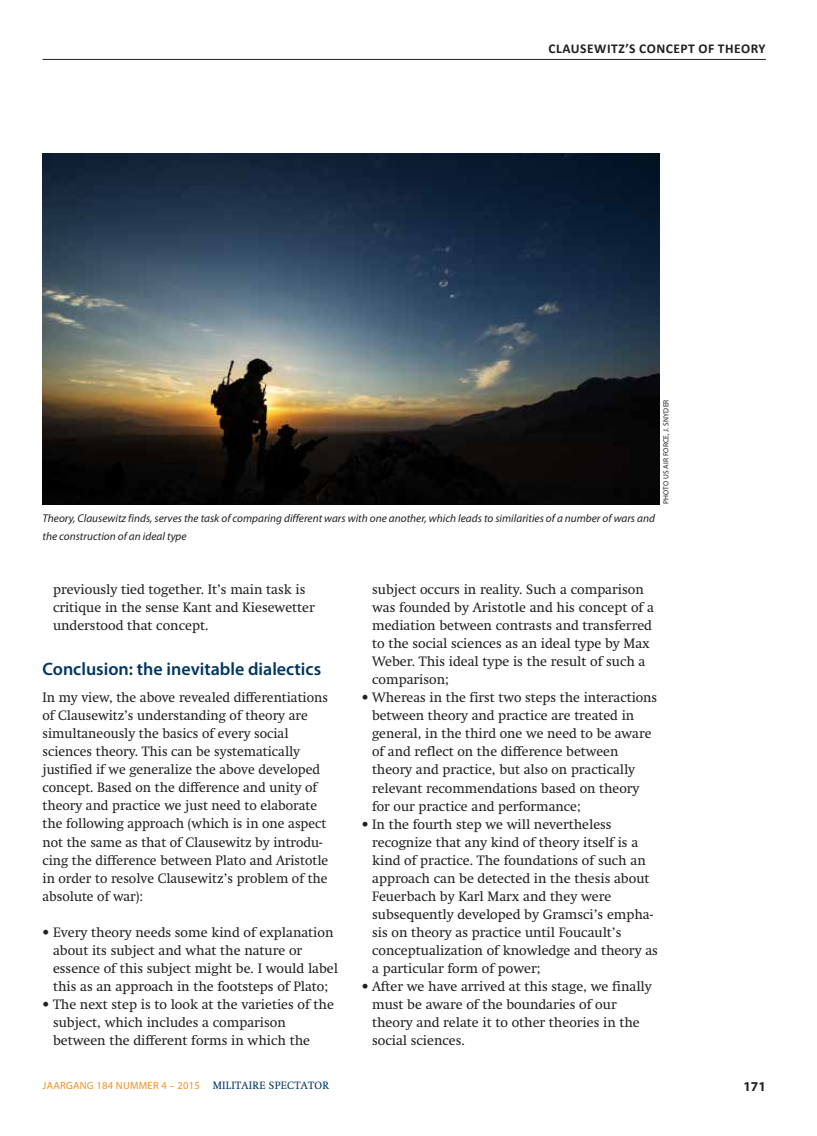
<style>
.page{position:relative;width:817px;height:1136px;background:#fff}
.page>*{position:absolute;margin:0;border:0;box-sizing:border-box;transform-origin:0 0}
.t1{font:600 18px "Myriad Pro";color:#003562}
.t2{font:13.5px/18px "Swift";color:#231f20}
.t3{font:700 13.5px "Calibri";letter-spacing:.04em;color:#231f20}
.t4{font:700 13.5px "Myriad Pro";color:#231f20}
.t5{font:italic 11.25px/18px "Myriad Pro";color:#231f20}
.t6{font:10.5px "Myriad Pro";letter-spacing:.025em;color:#f68f1e}
.t7{font:7.5px "Myriad Pro";letter-spacing:.02em;color:#231f20}
.s1{font-family:"Swift";color:#003562}
</style>
<div class="page">
<hr style="left:43px;top:59px;width:722px;height:1px;background:#231f20">
<img style="left:43px;top:153px;width:616px;height:351px">
<p class="t3" style="left:548px;top:40px;width:218px">CLAUSEWITZ’S CONCEPT OF THEORY</p>
<p class="t5" style="left:43px;top:509px;width:613px">Theory, Clausewitz finds, serves the task of comparing different wars with one another, which leads to similarities of a number of wars and the construction of an ideal type</p>
<p class="t7" style="left:661px;top:504px;width:105px;rotate:-90deg">Photo US Air Force, J. Snyder</p>
<p class="t2" style="left:53px;top:580px;width:263px">previously tied together. It’s main task is critique in the sense Kant and Kiesewetter understood that concept.</p>
<h1 class="t1" style="left:43px;top:659px;width:280px">Conclusion: the inevitable dialectics</h1>
<p class="t2" style="left:43px;top:688px;width:287px">In my view, the above revealed differentiations of Clausewitz’s understanding of theory are simultaneously the basics of every social sciences theory. This can be systematically justified if we generalize the above developed concept. Based on the difference and unity of theory and practice we just need to elaborate the following approach (which is in one aspect not the same as that of Clausewitz by introdu&shy;cing the difference between Plato and Aristotle in order to resolve Clausewitz’s problem of the absolute of war):</p>
<p class="t2" style="left:53px;top:922px;width:286px;text-indent:-10px">• Every theory needs some kind of explanation about its subject and what the nature or essence of this subject might be. I would label this as an approach in the footsteps of Plato;</p>
<p class="t2" style="left:53px;top:994px;width:282px;text-indent:-10px">• The next step is to look at the varieties of the subject, which includes a comparison between the different forms in which the</p>
<p class="t2" style="left:372px;top:580px;width:283px">subject occurs in reality. Such a comparison was founded by Aristotle and his concept of a mediation between contrasts and transferred to the social sciences as an ideal type by Max Weber. This ideal type is the result of such a comparison;</p>
<p class="t2" style="left:372px;top:688px;width:287px;text-indent:-10px">• Whereas in the first two steps the interactions between theory and practice are treated in general, in the third one we need to be aware of and reflect on the difference between theory and practice, but also on practically relevant recommendations based on theory for our practice and performance;</p>
<p class="t2" style="left:372px;top:814px;width:287px;text-indent:-10px">• In the fourth step we will nevertheless recognize that any kind of theory itself is a kind of practice. The foundations of such an approach can be detected in the thesis about Feuerbach by Karl Marx and they were subsequently developed by Gramsci’s empha&shy;sis on theory as practice until Foucault’s conceptualization of knowledge and theory as a particular form of power;</p>
<p class="t2" style="left:372px;top:976px;width:281px;text-indent:-10px">• After we have arrived at this stage, we finally must be aware of the boundaries of our theory and relate it to other theories in the social sciences.</p>
<p class="t6" style="left:43px;top:1079px;width:288px">JAARGANG 184 NUMMER 4 – 2015 <span class="s1">MILITAIRE SPECTATOR</span></p>
<p class="t4" style="left:743px;top:1078px;width:24px">171</p>
</div>
